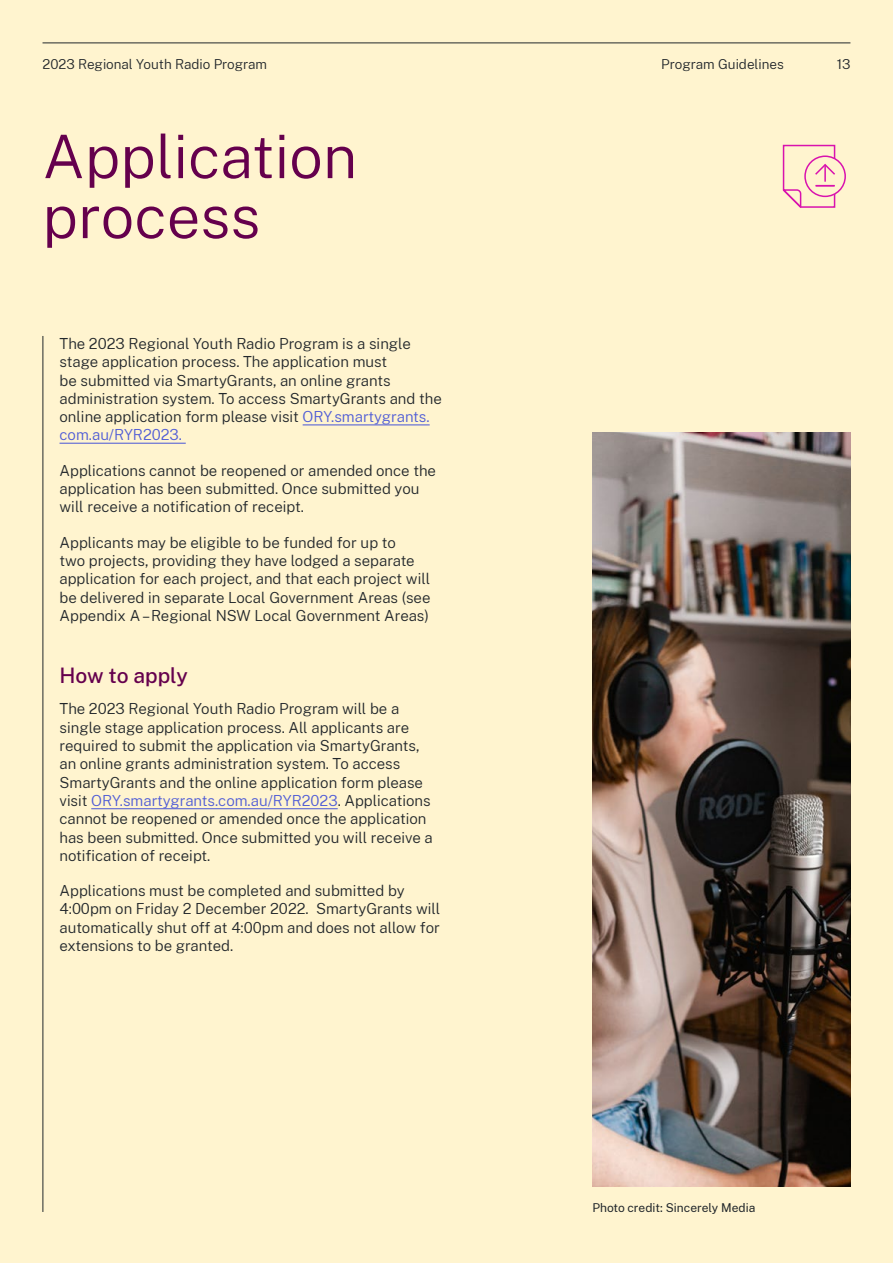
<style>
.page{position:relative;width:893px;height:1263px;background:#fff4cf}
.page>*{position:absolute;margin:0;border:0;box-sizing:border-box;transform-origin:0 0}
.t1{font:300 60px/60px "Public Sans";color:#65004d}
.t2{font:500 21px "Public Sans NSW";letter-spacing:-.01em;color:#65004d}
.t3{font:300 15px/18.3px "Public Sans NSW";color:#22272b}
.t4{font:300 13.5px "Public Sans NSW";color:#22272b}
.t5{font:12px "Public Sans NSW";color:#22272b}
.s1{color:#4f5cd6}
</style>
<div class="page">
<img style="left:592px;top:432px;width:258px;height:754px">
<hr style="left:303px;top:424px;width:127px;height:1px;background:#4f5cd6">
<hr style="left:60px;top:443px;width:126px;height:1px;background:#4f5cd6">
<hr style="left:91px;top:808px;width:247px;height:1px;background:#4f5cd6">
<div style="left:804px;top:155px;width:42px;height:42px;border:2px solid #d912ae;border-radius:50%"></div>
<svg style="left:782px;top:144px;width:55px;height:64px"></svg>
<hr style="left:43px;top:336px;width:1px;height:876px;background:#22272b">
<hr style="left:43px;top:43px;width:807px;height:1px;background:#22272b">
<p class="t4" style="left:43px;top:54px;width:226px">2023 Regional Youth Radio Program</p>
<p class="t4" style="left:661px;top:54px;width:124px">Program Guidelines</p>
<p class="t4" style="left:837px;top:54px;width:15px">13</p>
<h2 class="t1" style="left:43px;top:122px;width:316px">Application process</h2>
<p class="t3" style="left:60px;top:333px;width:384px">The 2023 Regional Youth Radio Program is a single stage application process. The application must<br>be submitted via SmartyGrants, an online grants administration system. To access SmartyGrants and the online application form please visit <span class="s1">ORY.smartygrants. com.au/RYR2023.</span></p>
<p class="t3" style="left:60px;top:460px;width:378px">Applications cannot be reopened or amended once the application has been submitted. Once submitted you will receive a notification of receipt.</p>
<p class="t3" style="left:60px;top:532px;width:372px">Applicants may be eligible to be funded for up to<br>two projects, providing they have lodged a separate application for each project, and that each project will be delivered in separate Local Government Areas (see Appendix A – Regional NSW Local Government Areas)</p>
<h3 class="t2" style="left:60px;top:660px;width:130px">How to apply</h3>
<p class="t3" style="left:60px;top:699px;width:375px">The 2023 Regional Youth Radio Program will be a single stage application process. All applicants are required to submit the application via SmartyGrants, an online grants administration system. To access SmartyGrants and the online application form please visit <span class="s1">ORY.smartygrants.com.au/RYR2023</span>. Applications cannot be reopened or amended once the application has been submitted. Once submitted you will receive a notification of receipt.</p>
<p class="t3" style="left:60px;top:880px;width:382px">Applications must be completed and submitted by 4:00pm on Friday 2 December 2022. SmartyGrants will automatically shut off at 4:00pm and does not allow for extensions to be granted.</p>
<p class="t5" style="left:592px;top:1199px;width:164px">Photo credit: Sincerely Media</p>
</div>
